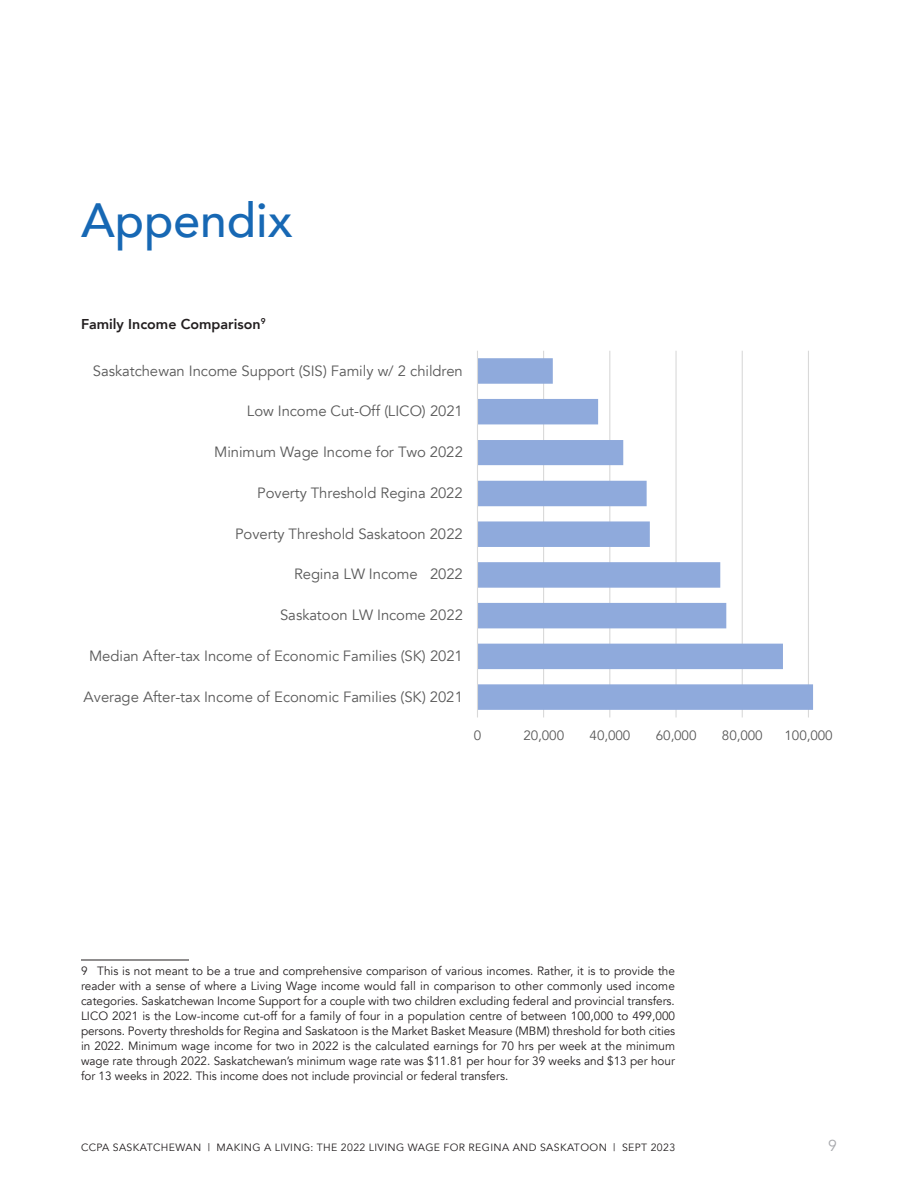
<style>
.page{position:relative;width:918px;height:1188px;background:#fff}
.page>*{position:absolute;margin:0;border:0;box-sizing:border-box;transform-origin:0 0}
.mainhead{font:500 48px "Avenir";color:#1768b4}
.t1{font:15.75px "Avenir";color:#a8a9ad}
.t2{font:14.85px "Avenir";letter-spacing:-.005em;color:#595959}
.table_head{font:800 14.25px "Avenir";color:#231f20}
.t3{font:13.5px "Avenir";letter-spacing:-.005em;color:#595959}
.footnote{font:12px/15px "Avenir";color:#231f20;text-align:justify}
.t4{font:10.5px "Avenir";letter-spacing:.035em;color:#231f20}
</style>
<div class="page">
<hr style="left:81px;top:960px;width:108px;height:1px;background:#231f20">
<hr style="left:543px;top:351px;width:1px;height:366px;background:#d9d9d9">
<hr style="left:609px;top:351px;width:1px;height:366px;background:#d9d9d9">
<hr style="left:675px;top:351px;width:2px;height:366px;background:#d9d9d9">
<hr style="left:742px;top:351px;width:1px;height:366px;background:#d9d9d9">
<hr style="left:808px;top:351px;width:1px;height:366px;background:#d9d9d9">
<hr style="left:874px;top:351px;width:1px;height:366px;background:#d9d9d9">
<svg style="left:478px;top:358px;width:335px;height:352px"></svg>
<hr style="left:477px;top:351px;width:1px;height:366px;background:#d9d9d9">
<p class="mainhead" style="left:81px;top:179px;width:213px">Appendix</p>
<p class="table_head" style="left:81px;top:312px;width:186px">Family Income Comparison<sup>9</sup></p>
<p class="t2" style="left:93px;top:362px;width:371px">Saskatchewan Income Support (SIS) Family w/ 2 children</p>
<p class="t2" style="left:247px;top:402px;width:217px">Low Income Cut-Off (LICO) 2021</p>
<p class="t2" style="left:214px;top:443px;width:250px">Minimum Wage Income for Two 2022</p>
<p class="t2" style="left:257px;top:484px;width:207px">Poverty Threshold Regina 2022</p>
<p class="t2" style="left:235px;top:525px;width:229px">Poverty Threshold Saskatoon 2022</p>
<p class="t2" style="left:294px;top:566px;width:170px">Regina LW Income 2022</p>
<p class="t2" style="left:280px;top:606px;width:184px">Saskatoon LW Income 2022</p>
<p class="t2" style="left:89px;top:647px;width:375px">Median After-tax Income of Economic Families (SK) 2021</p>
<p class="t2" style="left:84px;top:688px;width:381px">Average After-tax Income of Economic Families (SK) 2021</p>
<p class="t3" style="left:474px;top:727px;width:9px">0</p>
<p class="t3" style="left:523px;top:727px;width:42px">20,000</p>
<p class="t3" style="left:590px;top:727px;width:42px">40,000</p>
<p class="t3" style="left:656px;top:727px;width:42px">60,000</p>
<p class="t3" style="left:722px;top:727px;width:42px">80,000</p>
<p class="t3" style="left:785px;top:727px;width:50px">100,000</p>
<p class="footnote" style="left:81px;top:964px;width:596px">9 This is not meant to be a true and comprehensive comparison of various incomes. Rather, it is to provide the reader with a sense of where a Living Wage income would fall in comparison to other commonly used income categories. Saskatchewan Income Support for a couple with two children excluding federal and provincial transfers.<br>LICO 2021 is the Low-income cut-off for a family of four in a population centre of between 100,000 to 499,000 persons. Poverty thresholds for Regina and Saskatoon is the Market Basket Measure (MBM) threshold for both cities in 2022. Minimum wage income for two in 2022 is the calculated earnings for 70 hrs per week at the minimum wage rate through 2022. Saskatchewan’s minimum wage rate was $11.81 per hour for 39 weeks and $13 per hour for 13 weeks in 2022. This income does not include provincial or federal transfers.</p>
<p class="t4" style="left:81px;top:1141px;width:596px">CCPA SASKATCHEWAN | MAKING A LIVING: THE 2022 LIVING WAGE FOR REGINA AND SASKATOON | SEPT 2023</p>
<h2 class="t1" style="left:828px;top:1136px;width:10px">9</h2>
</div>
